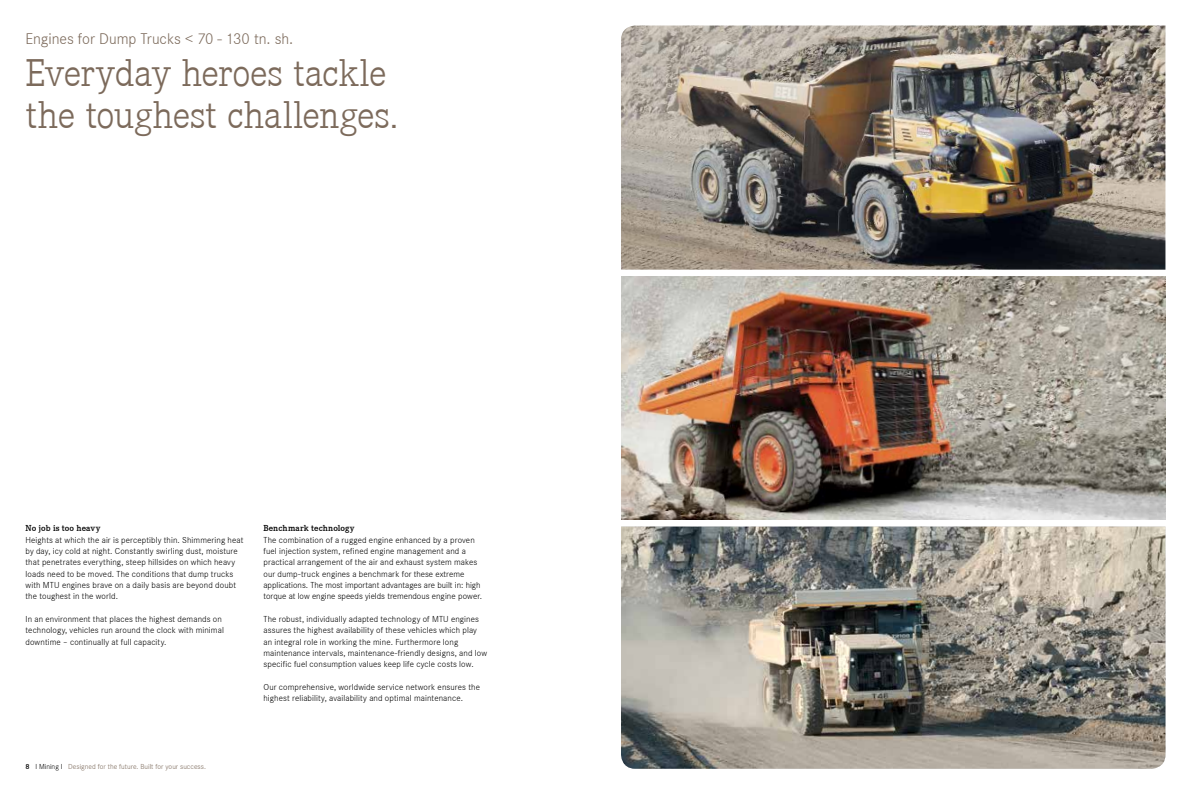
<style>
.page{position:relative;width:1191px;height:794px;background:#fff}
.page>*{position:absolute;margin:0;border:0;box-sizing:border-box;transform-origin:0 0}
.t1{font:300 40px/42px "Corporate E";letter-spacing:-.01em;color:#7c6a5b}
.t2{font:300 16px "Corporate S";color:#7c6a5b}
.t3{font:300 9px/11.3px "Corporate S";letter-spacing:.015em;color:#000}
.t4{font:600 9px "Corporate E";letter-spacing:.02em;color:#000}
.t5{font:300 7.5px "Corporate S";letter-spacing:.005em;color:#7c6a5b}
.s1{font-weight:600;color:#000}
.s2{color:#000}
</style>
<div class="page">
<img style="left:621px;top:277px;width:544px;height:242px">
<img style="left:621px;top:526px;width:544px;height:242px">
<img style="left:621px;top:26px;width:544px;height:244px">
<h2 class="t2" style="left:26px;top:27px;width:269px">Engines for Dump Trucks &lt; 70 - 130 tn. sh.</h2>
<h1 class="t1" style="left:26px;top:50px;width:374px">Everyday heroes tackle the toughest challenges.</h1>
<p class="t4" style="left:26px;top:522px;width:77px">No job is too heavy</p>
<p class="t3" style="left:26px;top:533px;width:219px">Heights at which the air is perceptibly thin. Shimmering heat by day, icy cold at night. Constantly swirling dust, moisture that penetrates everything, steep hillsides on which heavy loads need to be moved. The conditions that dump trucks with MTU engines brave on a daily basis are beyond doubt the toughest in the world.</p>
<p class="t3" style="left:26px;top:613px;width:200px">In an environment that places the highest demands on technology, vehicles run around the clock with minimal downtime – continually at full capacity.</p>
<p class="t4" style="left:263px;top:522px;width:93px">Benchmark technology</p>
<p class="t3" style="left:263px;top:533px;width:220px">The combination of a rugged engine enhanced by a proven fuel injection system, refined engine management and a practical arrangement of the air and exhaust system makes our dump-truck engines a benchmark for these extreme applications. The most important advantages are built in: high torque at low engine speeds yields tremendous engine power.</p>
<p class="t3" style="left:263px;top:613px;width:225px">The robust, individually adapted technology of MTU engines assures the highest availability of these vehicles which play an integral role in working the mine. Furthermore long maintenance intervals, maintenance-friendly designs, and low specific fuel consumption values keep life cycle costs low.</p>
<p class="t3" style="left:263px;top:681px;width:218px">Our comprehensive, worldwide service network ensures the highest reliability, availability and optimal maintenance.</p>
<p class="t5" style="left:26px;top:761px;width:182px"><span class="s1">8</span> <span class="s2">I Mining I</span> Designed for the future. Built for your success.</p>
</div>
